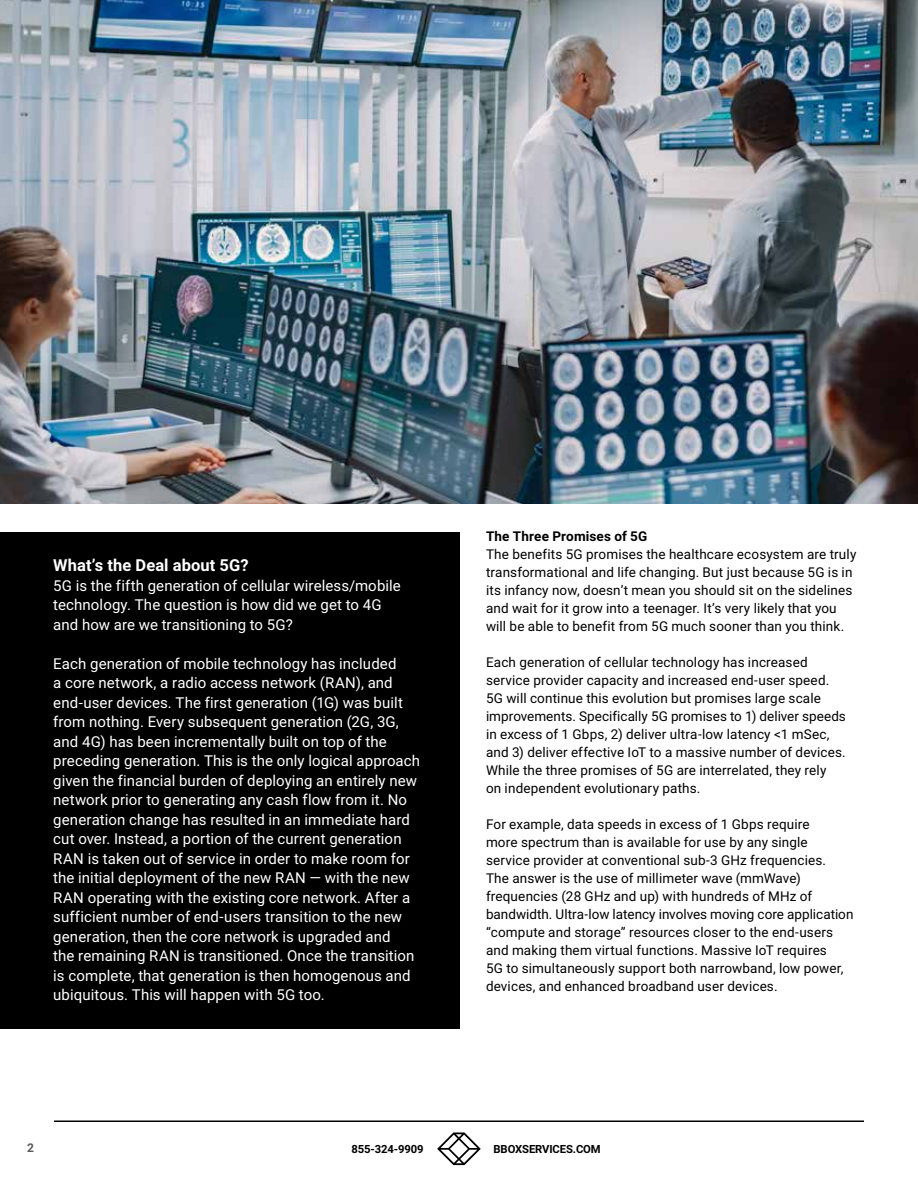
<style>
.page{position:relative;width:918px;height:1188px;background:#fff}
.page>*{position:absolute;margin:0;border:0;box-sizing:border-box;transform-origin:0 0}
.t1{font:700 16.5px "Roboto";letter-spacing:.005em;color:#fff}
.t2{font:15px/19.5px "Roboto";letter-spacing:.005em;color:#fff}
.t3{font:13.5px/18px "Roboto";letter-spacing:.01em;color:#000}
.t4{font:700 13.5px "Roboto";letter-spacing:.01em;color:#000}
.t5{font:700 12px "Roboto";color:#58595b}
.t6{font:700 11.25px "Roboto";letter-spacing:-.01em;color:#000101}
</style>
<div class="page">
<svg style="left:437px;top:1132px;width:44px;height:33px"></svg>
<hr style="left:54px;top:1120px;width:810px;height:2px;background:#000">
<img style="left:0;top:0;width:918px;height:504px">
<div style="left:0;top:532px;width:459px;height:496px;background:#000"></div>
<p class="t1" style="left:53px;top:554px;width:197px">What’s the Deal about 5G?</p>
<p class="t2" style="left:53px;top:575px;width:349px">5G is the fifth generation of cellular wireless/mobile technology. The question is how did we get to 4G and how are we transitioning to 5G?</p>
<p class="t2" style="left:53px;top:653px;width:368px">Each generation of mobile technology has included<br>a core network, a radio access network (RAN), and end-user devices. The first generation (1G) was built from nothing. Every subsequent generation (2G, 3G, and 4G) has been incrementally built on top of the preceding generation. This is the only logical approach given the financial burden of deploying an entirely new network prior to generating any cash flow from it. No generation change has resulted in an immediate hard cut over. Instead, a portion of the current generation RAN is taken out of service in order to make room for the initial deployment of the new RAN — with the new RAN operating with the existing core network. After a sufficient number of end-users transition to the new generation, then the core network is upgraded and<br>the remaining RAN is transitioned. Once the transition is complete, that generation is then homogenous and ubiquitous. This will happen with 5G too.</p>
<p class="t4" style="left:486px;top:527px;width:163px">The Three Promises of 5G</p>
<p class="t3" style="left:486px;top:545px;width:372px">The benefits 5G promises the healthcare ecosystem are truly transformational and life changing. But just because 5G is in its infancy now, doesn’t mean you should sit on the sidelines and wait for it grow into a teenager. It’s very likely that you will be able to benefit from 5G much sooner than you think.</p>
<p class="t3" style="left:486px;top:653px;width:361px">Each generation of cellular technology has increased service provider capacity and increased end-user speed.<br>5G will continue this evolution but promises large scale improvements. Specifically 5G promises to 1) deliver speeds in excess of 1 Gbps, 2) deliver ultra-low latency &lt;1 mSec, and 3) deliver effective IoT to a massive number of devices.<br>While the three promises of 5G are interrelated, they rely<br>on independent evolutionary paths.</p>
<p class="t3" style="left:486px;top:815px;width:369px">For example, data speeds in excess of 1 Gbps require<br>more spectrum than is available for use by any single service provider at conventional sub-3 GHz frequencies.<br>The answer is the use of millimeter wave (mmWave) frequencies (28 GHz and up) with hundreds of MHz of bandwidth. Ultra-low latency involves moving core application “compute and storage” resources closer to the end-users and making them virtual functions. Massive IoT requires<br>5G to simultaneously support both narrowband, low power, devices, and enhanced broadband user devices.</p>
<p class="t5" style="left:27px;top:1139px;width:8px">2</p>
<p class="t6" style="left:352px;top:1141px;width:74px">855-324-9909</p>
<p class="t6" style="left:494px;top:1141px;width:109px">BBOXSERVICES.COM</p>
</div>
